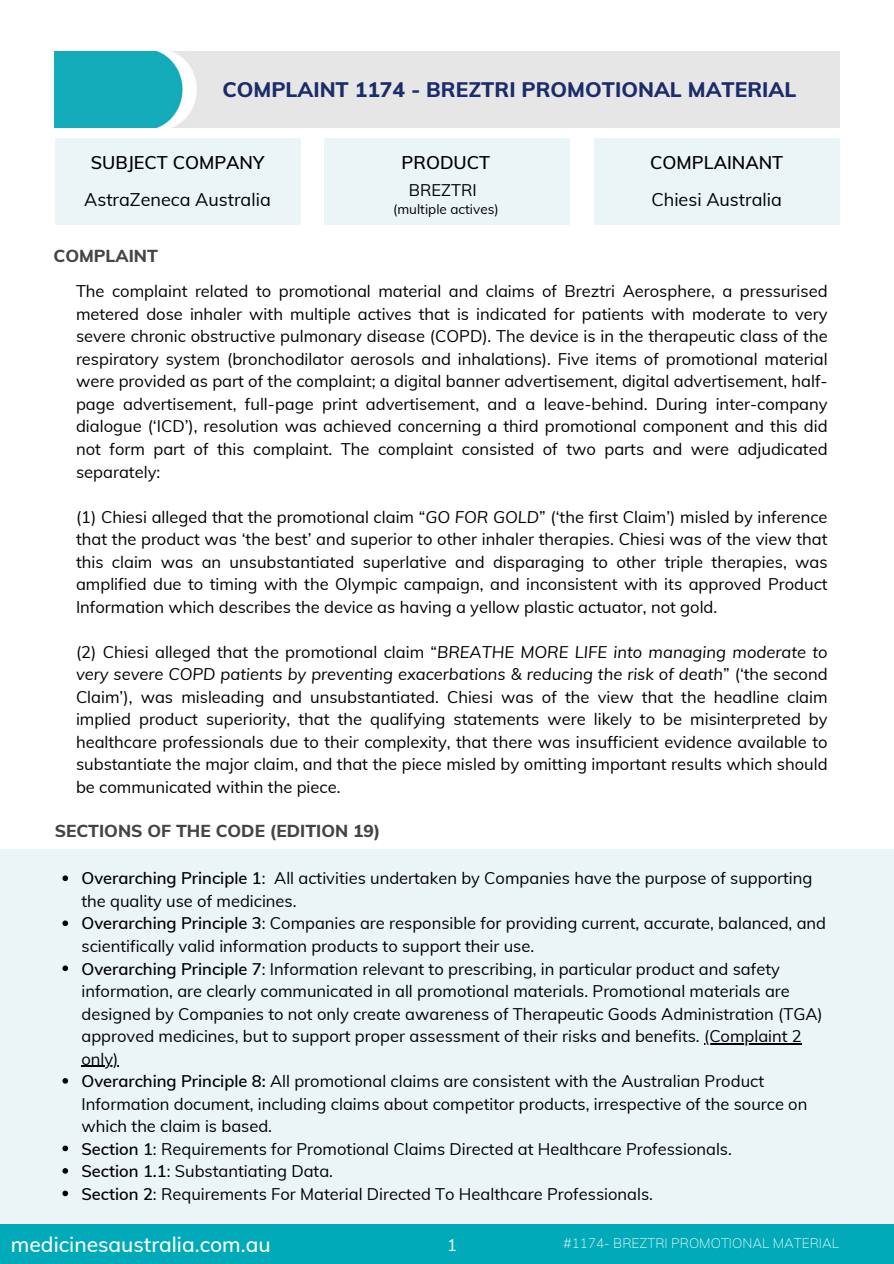
<style>
.page{position:relative;width:894px;height:1264px;background:#fff}
.page>*{position:absolute;margin:0;border:0;box-sizing:border-box;transform-origin:0 0}
.t1{font:800 21px "Muli";color:#1a2c69}
.t2{font:500 21px "Muli";color:#fff}
.t3{font:18px "Muli";color:#000}
.t4{font:600 18px "Muli";color:#000}
.t5{font:800 17.4px "Muli";color:#454547}
.t6{font:800 17.25px "Muli";color:#454547}
.t7{font:16.5px/22.5px "Muli";color:#000}
.t8{font:16.5px "Muli";color:#fff}
.t9{font:200 13.5px "Muli";color:#fff}
.t10{font:13.5px "Muli";color:#000}
.s1{font-style:italic}
.s2{font-weight:600}
</style>
<div class="page">
<img style="left:54px;top:51px;width:784px;height:77px">
<div style="left:0;top:1224px;width:893px;height:39px;background:#00aab9"></div>
<div style="left:324px;top:139px;width:245px;height:86px;background:#ebf4f6"></div>
<div style="left:55px;top:139px;width:245px;height:86px;background:#ebf4f6"></div>
<div style="left:593px;top:139px;width:246px;height:86px;background:#ebf4f6"></div>
<div style="left:0;top:849px;width:893px;height:373px;background:#ebf4f6"></div>
<svg style="left:62px;top:875px;width:6px;height:6px"></svg>
<svg style="left:62px;top:920px;width:6px;height:6px"></svg>
<svg style="left:62px;top:965px;width:6px;height:6px"></svg>
<hr style="left:704px;top:1043px;width:97px;height:1px;background:#000">
<hr style="left:81px;top:1065px;width:37px;height:1px;background:#000">
<svg style="left:62px;top:1078px;width:6px;height:5px"></svg>
<svg style="left:62px;top:1145px;width:6px;height:6px"></svg>
<svg style="left:62px;top:1168px;width:6px;height:5px"></svg>
<svg style="left:62px;top:1190px;width:6px;height:6px"></svg>
<h1 class="t1" style="left:222px;top:76px;width:575px">COMPLAINT 1174 - BREZTRI PROMOTIONAL MATERIAL</h1>
<h3 class="t4" style="left:91px;top:151px;width:175px">SUBJECT COMPANY</h3>
<p class="t4" style="left:401px;top:151px;width:90px">PRODUCT</p>
<h5 class="t4" style="left:650px;top:151px;width:134px">COMPLAINANT</h5>
<h3 class="t3" style="left:84px;top:188px;width:188px">AstraZeneca Australia</h3>
<h4 class="t7" style="left:409px;top:178px;width:69px">BREZTRI</h4>
<p class="t3" style="left:651px;top:188px;width:132px">Chiesi Australia</p>
<h5 class="t10" style="left:393px;top:200px;width:107px">(multiple actives)</h5>
<h3 class="t5" style="left:53px;top:244px;width:106px">COMPLAINT</h3>
<p class="t7" style="left:76px;top:280px;width:753px;text-align:justify">The complaint related to promotional material and claims of Breztri Aerosphere, a pressurised metered dose inhaler with multiple actives that is indicated for patients with moderate to very severe chronic obstructive pulmonary disease (COPD). The device is in the therapeutic class of the respiratory system (bronchodilator aerosols and inhalations). Five items of promotional material were provided as part of the complaint; a digital banner advertisement, digital advertisement, half&shy;page advertisement, full-page print advertisement, and a leave-behind. During inter-company dialogue (‘ICD’), resolution was achieved concerning a third promotional component and this did not form part of this complaint. The complaint consisted of two parts and were adjudicated separately:</p>
<h2 class="t7" style="left:76px;top:505px;width:753px;text-align:justify">(1) Chiesi alleged that the promotional claim “<span class="s1">GO FOR GOLD</span>” (‘the first Claim’) misled by inference that the product was ‘the best’ and superior to other inhaler therapies. Chiesi was of the view that this claim was an unsubstantiated superlative and disparaging to other triple therapies, was amplified due to timing with the Olympic campaign, and inconsistent with its approved Product Information which describes the device as having a yellow plastic actuator, not gold.</h2>
<p class="t7" style="left:76px;top:640px;width:753px;text-align:justify">(2) Chiesi alleged that the promotional claim “<span class="s1">BREATHE MORE LIFE into managing moderate to very severe COPD patients by preventing exacerbations &amp; reducing the risk of death</span>” (‘the second Claim’), was misleading and unsubstantiated. Chiesi was of the view that the headline claim implied product superiority, that the qualifying statements were likely to be misinterpreted by healthcare professionals due to their complexity, that there was insufficient evidence available to substantiate the major claim, and that the piece misled by omitting important results which should be communicated within the piece.</p>
<h5 class="t6" style="left:55px;top:819px;width:327px">SECTIONS OF THE CODE (EDITION 19)</h5>
<h5 class="t7" style="left:81px;top:867px;width:732px"><span class="s2">Overarching Principle 1</span>: All activities undertaken by Companies have the purpose of supporting the quality use of medicines.</h5>
<h3 class="t7" style="left:81px;top:912px;width:746px"><span class="s2">Overarching Principle 3</span>: Companies are responsible for providing current, accurate, balanced, and scientifically valid information products to support their use.</h3>
<p class="t7" style="left:81px;top:957px;width:742px"><span class="s2">Overarching Principle 7</span>: Information relevant to prescribing, in particular product and safety information, are clearly communicated in all promotional materials. Promotional materials are designed by Companies to not only create awareness of Therapeutic Goods Administration (TGA) approved medicines, but to support proper assessment of their risks and benefits. (Complaint 2</p>
<p class="t7" style="left:81px;top:1047px;width:727px">only)<br><span class="s2">Overarching Principle 8:</span> All promotional claims are consistent with the Australian Product Information document, including claims about competitor products, irrespective of the source on which the claim is based.<br><span class="s2">Section 1</span>: Requirements for Promotional Claims Directed at Healthcare Professionals.</p>
<p class="t7" style="left:81px;top:1159px;width:253px"><span class="s2">Section 1.1</span>: Substantiating Data.</p>
<p class="t7" style="left:81px;top:1182px;width:573px"><span class="s2">Section 2</span>: Requirements For Material Directed To Healthcare Professionals.</p>
<h3 class="t2" style="left:11px;top:1230px;width:261px">medicinesaustralia.com.au</h3>
<h5 class="t9" style="left:563px;top:1234px;width:277px">#1174- BREZTRI PROMOTIONAL MATERIAL</h5>
<h6 class="t8" style="left:447px;top:1234px;width:11px">1</h6>
</div>
